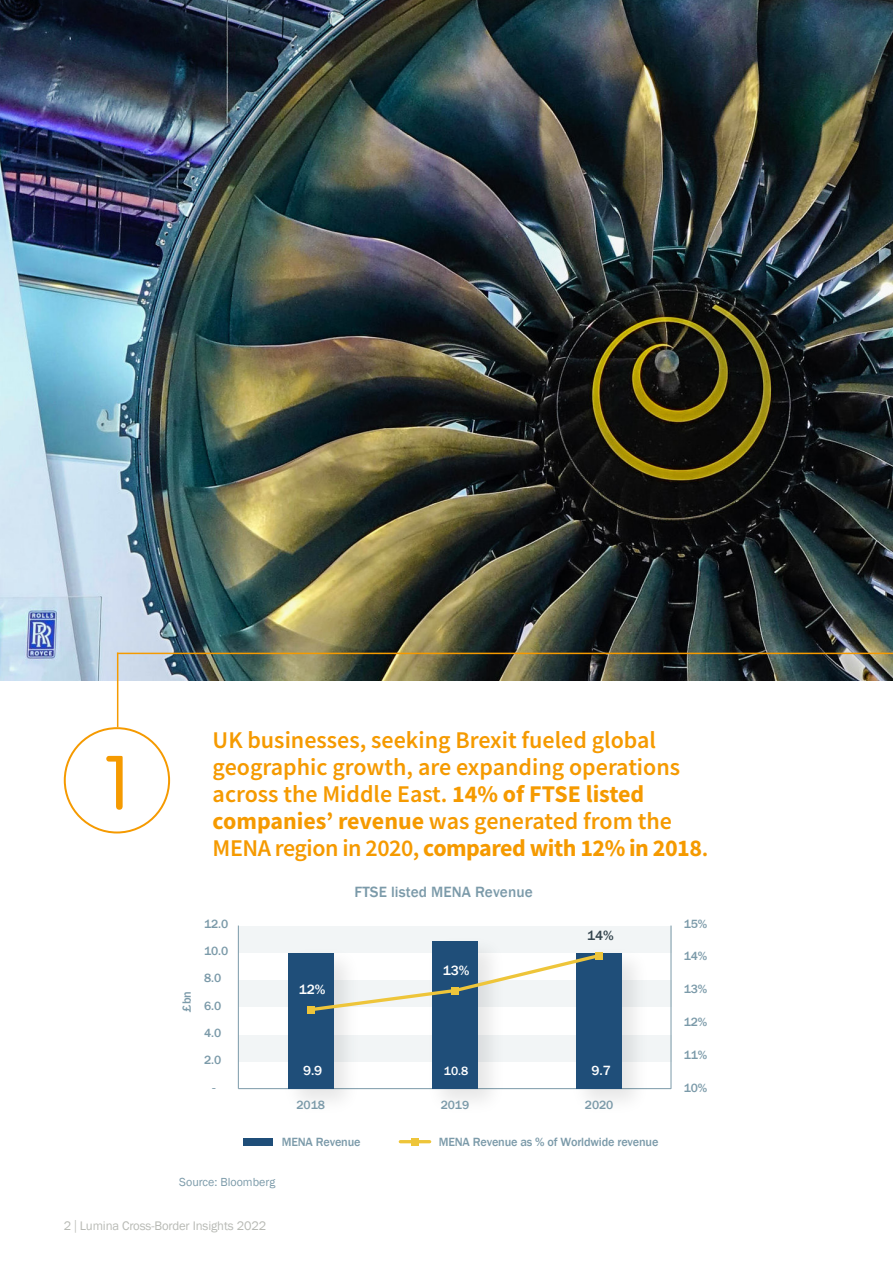
<style>
.page{position:relative;width:893px;height:1263px;background:#fff}
.page>*{position:absolute;margin:0;border:0;box-sizing:border-box;transform-origin:0 0}
.t1{font:300 75px "VAG Rounded";color:#f59a00}
.t2{font:600 24px/27px "Source Sans Pro";color:#f59a00}
.t3{font:500 15.3px "Franklin Gothic";letter-spacing:.005em;color:#7b9aa9}
.t4{font:13.95px "Calibri";color:#7b9aa9}
.t5{font:500 13.8px "Franklin Gothic";color:#fff}
.t6{font:500 13.8px "Franklin Gothic";color:#34454e}
.t7{font:12.75px "Franklin Gothic";letter-spacing:-.01em;color:#b8bab5}
.t8{font:500 12.3px "Franklin Gothic";letter-spacing:-.01em;color:#7b9aa9}
.t9{font:500 12.3px "Franklin Gothic";color:#fff}
.t10{font:12px "Franklin Gothic";color:#7b9aa9}
.s1{font-weight:700}
.s2{font-family:"Helvetica Neue LT Std";font-weight:300}
</style>
<div class="page">
<img style="left:0;top:0;width:893px;height:680px">
<hr style="left:892px;top:680px;width:1px;height:583px;background:#5d6a71">
<hr style="left:117px;top:653px;width:1px;height:74px;background:#f59a00">
<hr style="left:117px;top:653px;width:776px;height:1px;background:#f59a00">
<svg style="left:64px;top:727px;width:106px;height:106px"></svg>
<div style="left:238px;top:1035px;width:434px;height:27px;background:#f2f5f6"></div>
<div style="left:238px;top:980px;width:434px;height:27px;background:#f2f5f6"></div>
<div style="left:238px;top:926px;width:434px;height:26px;background:#f2f5f6"></div>
<hr style="left:238px;top:1088px;width:433px;height:1px;background:#7b9aa9">
<hr style="left:238px;top:925px;width:1px;height:164px;background:#7b9aa9">
<img style="left:563px;top:952px;width:93px;height:149px">
<div style="left:576px;top:953px;width:46px;height:135px;background:#1f4e79"></div>
<img style="left:419px;top:941px;width:94px;height:160px">
<div style="left:432px;top:941px;width:45px;height:147px;background:#1f4e79"></div>
<img style="left:275px;top:952px;width:92px;height:149px">
<div style="left:288px;top:953px;width:45px;height:135px;background:#1f4e79"></div>
<svg style="left:307px;top:952px;width:296px;height:61px"></svg>
<div style="left:307px;top:1006px;width:7px;height:7px;background:#eec53a"></div>
<div style="left:451px;top:987px;width:8px;height:7px;background:#eec53a"></div>
<div style="left:595px;top:952px;width:7px;height:7px;background:#eec53a"></div>
<div style="left:243px;top:1138px;width:30px;height:7px;background:#1f4e79"></div>
<hr style="left:400px;top:1140px;width:30px;height:3px;background:#eec53a">
<div style="left:411px;top:1138px;width:8px;height:7px;background:#eec53a"></div>
<hr style="left:671px;top:925px;width:1px;height:164px;background:#7b9aa9">
<h1 class="t1" style="left:104px;top:740px;width:28px">1</h1>
<p class="t2" style="left:213px;top:727px;width:497px">UK businesses, seeking Brexit fueled global geographic growth, are expanding operations across the Middle East. <span class="s1">14% of FTSE listed companies’ revenue</span> was generated from the MENA region in 2020, <span class="s1">compared with 12% in 2018</span>.</p>
<p class="t8" style="left:179px;top:1011px;width:22px;rotate:-90deg">£bn</p>
<p class="t8" style="left:204px;top:916px;width:26px">12.0</p>
<p class="t8" style="left:204px;top:943px;width:26px">10.0</p>
<p class="t8" style="left:204px;top:970px;width:19px">8.0</p>
<p class="t8" style="left:204px;top:998px;width:19px">6.0</p>
<p class="t8" style="left:204px;top:1025px;width:19px">4.0</p>
<p class="t8" style="left:204px;top:1053px;width:19px">2.0</p>
<p class="t4" style="left:212px;top:1078px;width:6px">-</p>
<p class="t5" style="left:299px;top:980px;width:28px">12%</p>
<p class="t3" style="left:355px;top:883px;width:180px">FTSE listed MENA Revenue</p>
<p class="t5" style="left:443px;top:962px;width:28px">13%</p>
<p class="t6" style="left:587px;top:926px;width:28px">14%</p>
<p class="t5" style="left:303px;top:1062px;width:21px">9.9</p>
<p class="t9" style="left:444px;top:1063px;width:26px">10.8</p>
<p class="t5" style="left:591px;top:1062px;width:21px">9.7</p>
<p class="t8" style="left:297px;top:1097px;width:30px">2018</p>
<p class="t8" style="left:441px;top:1097px;width:30px">2019</p>
<p class="t8" style="left:585px;top:1097px;width:30px">2020</p>
<p class="t8" style="left:282px;top:1135px;width:80px">MENA Revenue</p>
<p class="t8" style="left:439px;top:1135px;width:221px">MENA Revenue as % of Worldwide revenue</p>
<p class="t10" style="left:179px;top:1175px;width:97px">Source: Bloomberg</p>
<p class="t8" style="left:684px;top:916px;width:25px">15%</p>
<p class="t8" style="left:684px;top:949px;width:25px">14%</p>
<p class="t8" style="left:684px;top:981px;width:25px">13%</p>
<p class="t8" style="left:684px;top:1014px;width:25px">12%</p>
<p class="t8" style="left:684px;top:1047px;width:25px">11%</p>
<p class="t8" style="left:684px;top:1080px;width:25px">10%</p>
<p class="t7" style="left:64px;top:1217px;width:204px">2 <span class="s2">|</span> Lumina Cross-Border Insights 2022</p>
</div>
